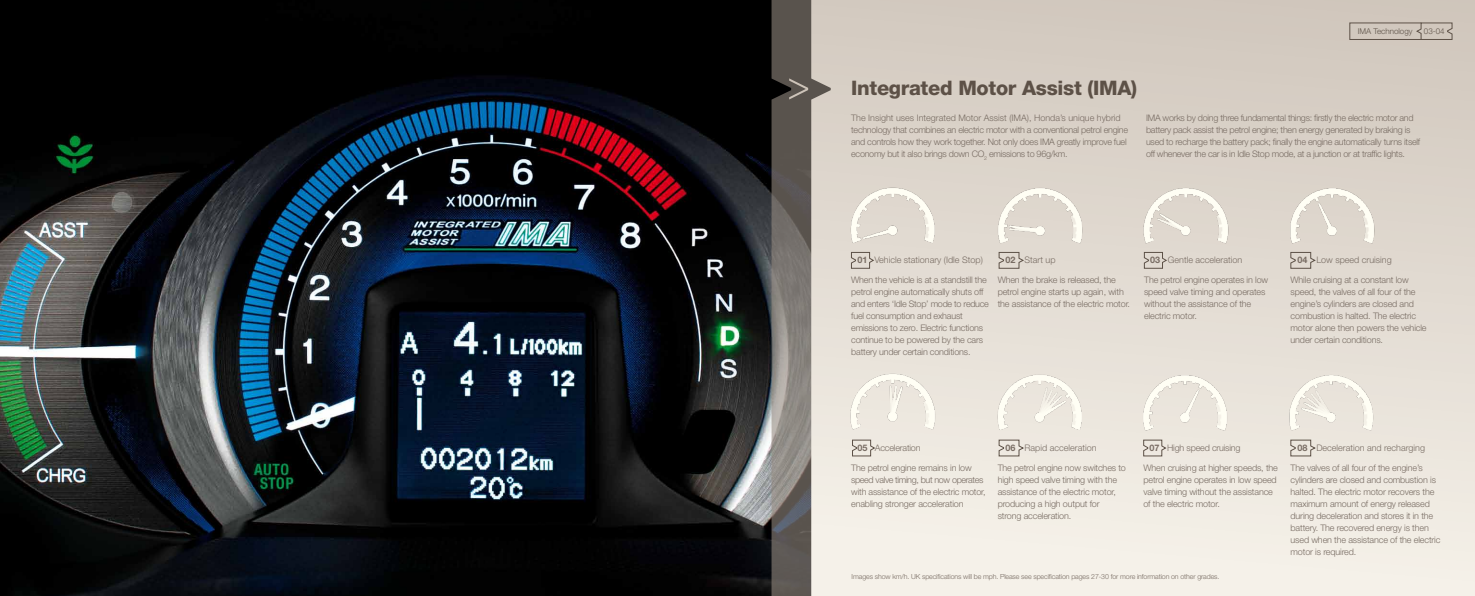
<style>
.page{position:relative;width:1475px;height:596px;background:#fff}
.page>*{position:absolute;margin:0;border:0;box-sizing:border-box;transform-origin:0 0}
.t1{font:800 20px "Helvetica Neue";letter-spacing:-.015em;color:#5d5147}
.t2{font:300 9px/12px "Helvetica Neue";letter-spacing:-.015em;color:#786c63}
.t3{font:300 8px "Helvetica Neue";color:#5d5147}
.t4{font:300 7px "Helvetica Neue";letter-spacing:-.015em;color:#786c63}
.s1{font-weight:700}
</style>
<div class="page">
<img style="left:0;top:0;width:771px;height:595px">
<svg style="left:771px;top:0;width:40px;height:595px;background:#6e6965"></svg>
<svg style="left:789px;top:78px;width:19px;height:21px"></svg>
<svg style="left:811px;top:0;width:663px;height:595px;background:#e3dcd3"></svg>
<svg style="left:850px;top:255px;width:23px;height:13px"></svg>
<svg style="left:851px;top:441px;width:23px;height:15px"></svg>
<svg style="left:1143px;top:255px;width:23px;height:13px"></svg>
<svg style="left:1142px;top:441px;width:23px;height:15px"></svg>
<svg style="left:998px;top:255px;width:25px;height:13px"></svg>
<svg style="left:998px;top:441px;width:25px;height:15px"></svg>
<svg style="left:1289px;top:255px;width:26px;height:13px"></svg>
<svg style="left:1289px;top:441px;width:26px;height:15px"></svg>
<img style="left:1285px;top:365px;width:109px;height:76px">
<img style="left:1131px;top:361px;width:120px;height:80px">
<img style="left:982px;top:360px;width:127px;height:81px">
<img style="left:843px;top:363px;width:111px;height:78px">
<img style="left:1281px;top:173px;width:117px;height:82px">
<img style="left:1136px;top:167px;width:116px;height:88px">
<img style="left:994px;top:173px;width:117px;height:82px">
<img style="left:842px;top:169px;width:115px;height:86px">
<svg style="left:1415px;top:22px;width:37px;height:18px"></svg>
<div style="left:1349px;top:23px;width:72px;height:17px;border:1px solid #5d5147"></div>
<h1 class="t1" style="left:851px;top:76px;width:287px">Integrated Motor Assist (IMA)</h1>
<p class="t3" style="left:1357px;top:26px;width:56px">IMA Technology</p>
<p class="t3" style="left:1423px;top:26px;width:22px">03-04</p>
<p class="t2" style="left:851px;top:111px;width:278px">The Insight uses Integrated Motor Assist (IMA), Honda’s unique hybrid technology that combines an electric motor with a conventional petrol engine and controls how they work together. Not only does IMA greatly improve fuel economy but it also brings down CO<sub>2</sub> emissions to 96g/km.</p>
<p class="t2" style="left:1145px;top:111px;width:276px">IMA works by doing three fundamental things: firstly the electric motor and battery pack assist the petrol engine; then energy generated by braking is used to recharge the battery pack; finally the engine automatically turns itself off whenever the car is in Idle Stop mode, at a junction or at traffic lights.</p>
<p class="t2" style="left:857px;top:253px;width:127px"><span class="s1">01</span> Vehicle stationary (Idle Stop)</p>
<p class="t2" style="left:851px;top:273px;width:139px">When the vehicle is at a standstill the petrol engine automatically shuts off and enters ‘Idle Stop’ mode to reduce fuel consumption and exhaust emissions to zero. Electric functions continue to be powered by the cars battery under certain conditions.</p>
<p class="t2" style="left:1005px;top:253px;width:52px"><span class="s1">02</span> Start up</p>
<p class="t2" style="left:997px;top:273px;width:134px">When the brake is released, the petrol engine starts up again, with the assistance of the electric motor.</p>
<p class="t2" style="left:1150px;top:253px;width:93px"><span class="s1">03</span> Gentle acceleration</p>
<p class="t2" style="left:1143px;top:273px;width:126px">The petrol engine operates in low speed valve timing and operates without the assistance of the electric motor.</p>
<p class="t2" style="left:1296px;top:253px;width:96px"><span class="s1">04</span> Low speed cruising</p>
<p class="t2" style="left:1290px;top:273px;width:137px">While cruising at a constant low speed, the valves of all four of the engine’s cylinders are closed and combustion is halted. The electric motor alone then powers the vehicle under certain conditions.</p>
<p class="t2" style="left:857px;top:441px;width:65px"><span class="s1">05</span> Acceleration</p>
<p class="t2" style="left:1005px;top:441px;width:92px"><span class="s1">06</span> Rapid acceleration</p>
<p class="t2" style="left:1149px;top:441px;width:92px"><span class="s1">07</span> High speed cruising</p>
<p class="t2" style="left:1296px;top:441px;width:129px"><span class="s1">08</span> Deceleration and recharging</p>
<p class="t2" style="left:851px;top:461px;width:136px">The petrol engine remains in low speed valve timing, but now operates with assistance of the electric motor, enabling stronger acceleration</p>
<p class="t2" style="left:997px;top:461px;width:130px">The petrol engine now switches to high speed valve timing with the assistance of the electric motor, producing a high output for<br>strong acceleration.</p>
<p class="t2" style="left:1143px;top:461px;width:136px">When cruising at higher speeds, the petrol engine operates in low speed valve timing without the assistance of the electric motor.</p>
<p class="t2" style="left:1290px;top:461px;width:151px">The valves of all four of the engine’s cylinders are closed and combustion is halted. The electric motor recovers the maximum amount of energy released during deceleration and stores it in the battery. The recovered energy is then used when the assistance of the electric motor is required.</p>
<p class="t4" style="left:851px;top:571px;width:369px">Images show km/h. UK specifications will be mph. Please see specification pages 27-30 for more information on other grades.</p>
</div>
